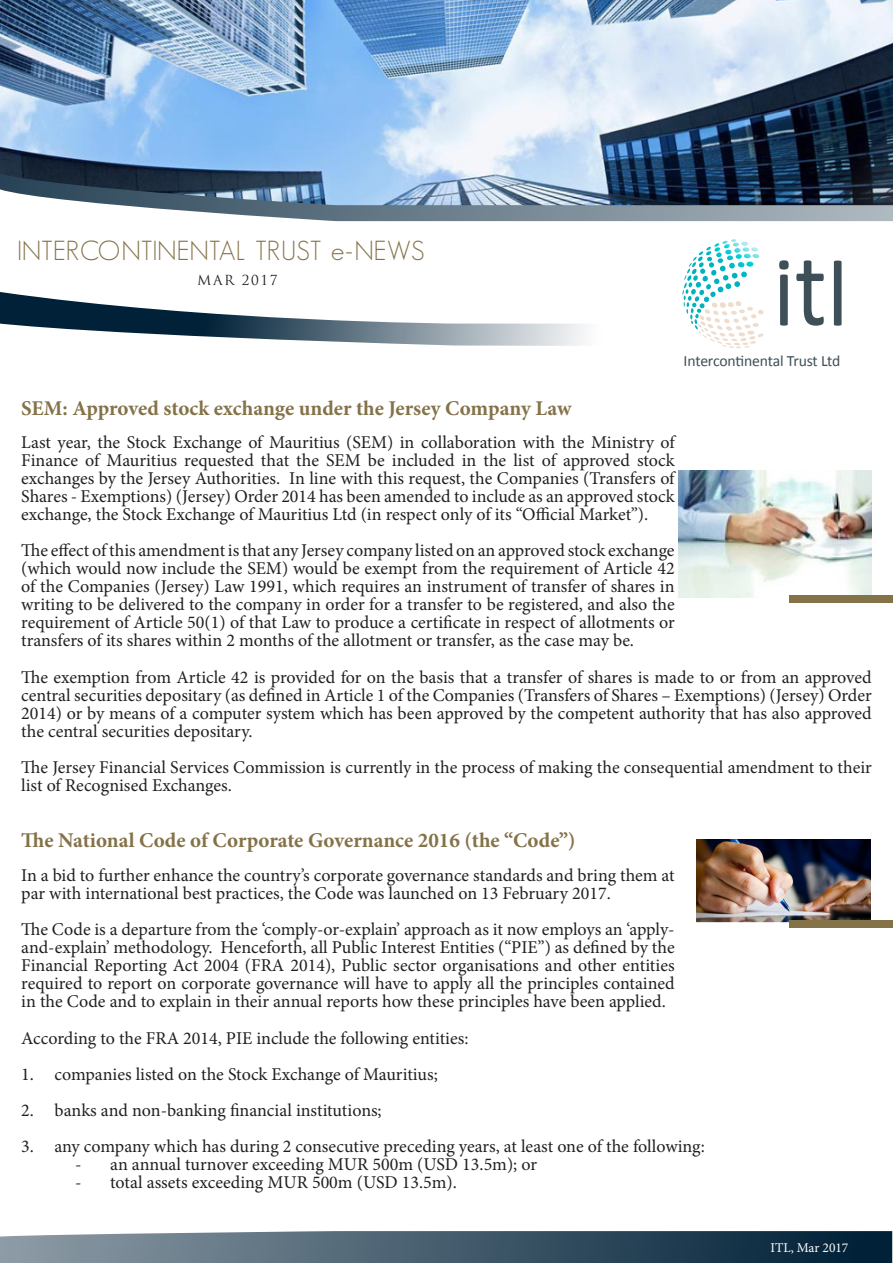
<style>
.page{position:relative;width:893px;height:1263px;background:#fff}
.page>*{position:absolute;margin:0;border:0;box-sizing:border-box;transform-origin:0 0}
.t1{font:300 27px "Geosans";color:#847248}
.t2{font:700 21px "Minion Pro";color:#847248}
.t3{font:18px/18px "Minion Pro";color:#231f20;text-align:justify}
.t4{font:15.75px "Calibri";letter-spacing:-.02em;color:#3f4f57}
.t5{font:13.5px "Minion Pro";color:#fff}
.t6{font:13.5px "Trajan Pro";letter-spacing:.12em;color:#231f20}
</style>
<div class="page">
<svg style="left:118px;top:205px;width:775px;height:16px"></svg>
<svg style="left:0;top:292px;width:585px;height:54px"></svg>
<img style="left:0;top:0;width:893px;height:205px">
<img style="left:678px;top:471px;width:194px;height:127px">
<div style="left:789px;top:595px;width:104px;height:7px;background:#847248"></div>
<img style="left:697px;top:840px;width:174px;height:83px">
<div style="left:789px;top:921px;width:104px;height:7px;background:#847248"></div>
<svg style="left:0;top:1231px;width:892px;height:32px"></svg>
<svg style="left:834px;top:261px;width:7px;height:65px"></svg>
<svg style="left:779px;top:260px;width:10px;height:66px"></svg>
<svg style="left:796px;top:260px;width:28px;height:66px"></svg>
<svg style="left:682px;top:239px;width:82px;height:109px"></svg>
<p class="t1" style="left:17px;top:236px;width:409px">INTERCONTINENTAL TRUST e-NEWS</p>
<p class="t6" style="left:197px;top:272px;width:82px">MAR 2017</p>
<p class="t4" style="left:684px;top:351px;width:158px">Intercontinental Trust Ltd</p>
<p class="t2" style="left:21px;top:393px;width:552px">SEM: Approved stock exchange under the Jersey Company Law</p>
<p class="t3" style="left:21px;top:434px;width:655px">Last year, the Stock Exchange of Mauritius (SEM) in collaboration with the Ministry of Finance of Mauritius requested that the SEM be included in the list of approved stock exchanges by the Jersey Authorities. In line with this request, the Companies (Transfers of Shares - Exemptions) (Jersey) Order 2014 has been amended to include as an approved stock exchange, the Stock Exchange of Mauritius Ltd (in respect only of its “Official Market”).</p>
<p class="t3" style="left:21px;top:542px;width:655px">The effect of this amendment is that any Jersey company listed on an approved stock exchange (which would now include the SEM) would be exempt from the requirement of Article 42 of the Companies (Jersey) Law 1991, which requires an instrument of transfer of shares in writing to be delivered to the company in order for a transfer to be registered, and also the requirement of Article 50(1) of that Law to produce a certificate in respect of allotments or transfers of its shares within 2 months of the allotment or transfer, as the case may be.</p>
<p class="t3" style="left:21px;top:668px;width:852px">The exemption from Article 42 is provided for on the basis that a transfer of shares is made to or from an approved central securities depositary (as defined in Article 1 of the Companies (Transfers of Shares – Exemptions) (Jersey) Order 2014) or by means of a computer system which has been approved by the competent authority that has also approved the central securities depositary.</p>
<p class="t3" style="left:21px;top:758px;width:852px">The Jersey Financial Services Commission is currently in the process of making the consequential amendment to their list of Recognised Exchanges.</p>
<p class="t2" style="left:21px;top:825px;width:556px">The National Code of Corporate Governance 2016 (the “Code”)</p>
<p class="t3" style="left:21px;top:866px;width:655px">In a bid to further enhance the country’s corporate governance standards and bring them at par with international best practices, the Code was launched on 13 February 2017.</p>
<p class="t3" style="left:21px;top:920px;width:655px">The Code is a departure from the ‘comply-or-explain’ approach as it now employs an ‘apply&shy;and-explain’ methodology. Henceforth, all Public Interest Entities (“PIE”) as defined by the Financial Reporting Act 2004 (FRA 2014), Public sector organisations and other entities required to report on corporate governance will have to apply all the principles contained in the Code and to explain in their annual reports how these principles have been applied.</p>
<p class="t3" style="left:21px;top:1030px;width:449px">According to the FRA 2014, PIE include the following entities:</p>
<p class="t3" style="left:21px;top:1066px;width:418px">1. companies listed on the Stock Exchange of Mauritius;</p>
<p class="t3" style="left:21px;top:1102px;width:362px">2. banks and non-banking financial institutions;</p>
<p class="t3" style="left:21px;top:1138px;width:685px">3. any company which has during 2 consecutive preceding years, at least one of the following:</p>
<p class="t3" style="left:75px;top:1156px;width:463px">- an annual turnover exceeding MUR 500m (USD 13.5m); or</p>
<p class="t3" style="left:75px;top:1174px;width:383px">- total assets exceeding MUR 500m (USD 13.5m).</p>
<p class="t5" style="left:770px;top:1238px;width:79px">ITL, Mar 2017</p>
</div>
